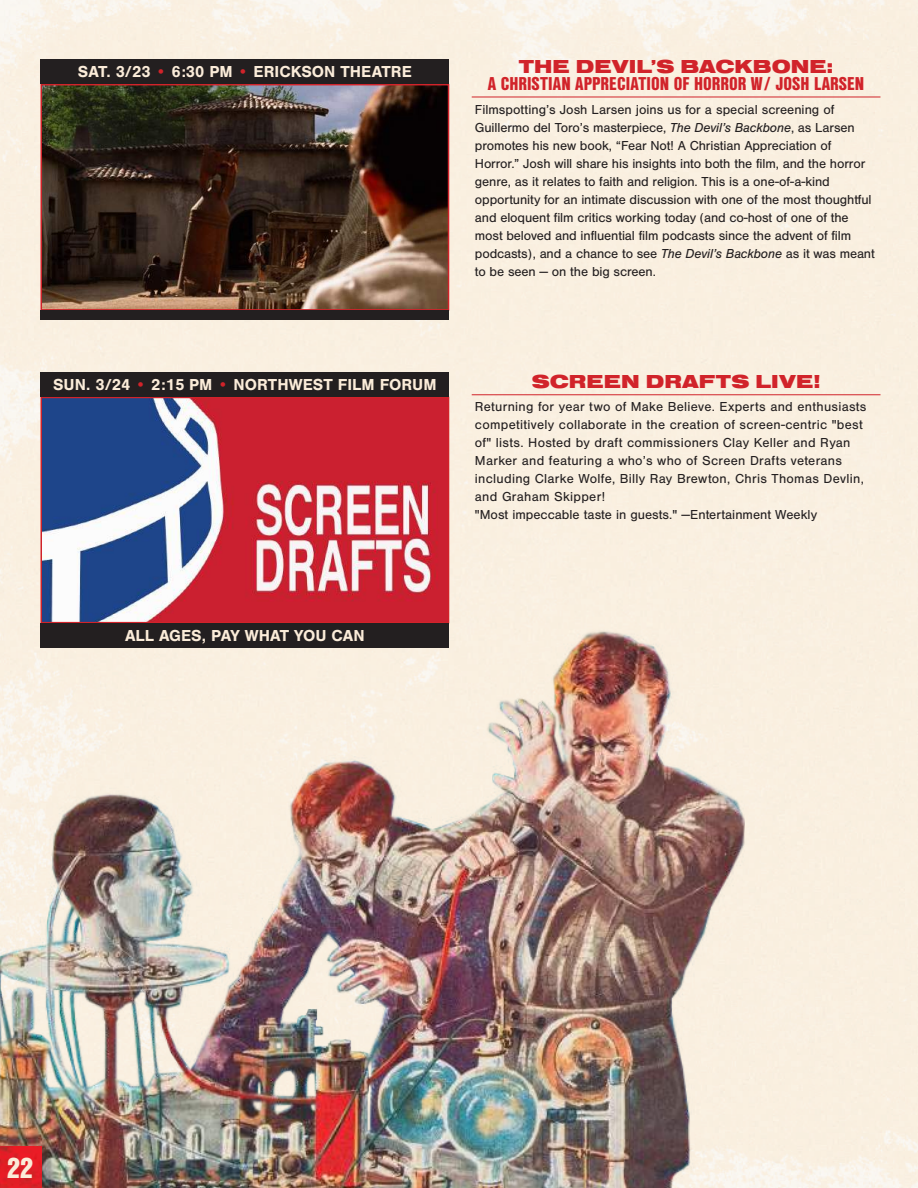
<style>
.page{position:relative;width:918px;height:1188px;background:#fff}
.page>*{position:absolute;margin:0;border:0;box-sizing:border-box;transform-origin:0 0}
.t1{font:900 28.05px "Nimbus San Con L";color:#fbecd9}
.t2{font:900 19.5px "Nimbus San Ext";color:#d1232a}
.t3{font:900 18px "Nimbus San Con L";color:#d1232a}
.t4{font:700 16.5px "Nimbus San";color:#fbecd9}
.t5{font:13.5px/18px "Nimbus San";color:#231f20}
.t6{font:13.5px/18px "Nimbus San";letter-spacing:.02em;color:#231f20}
.s1{color:#d1232a}
.s2{font-style:italic}
</style>
<div class="page">
<img style="left:0;top:594px;width:745px;height:594px">
<hr style="left:917px;top:0;width:1px;height:589px;background:#231f20">
<img style="left:0;top:1146px;width:42px;height:42px">
<img style="left:43px;top:87px;width:403px;height:221px">
<div style="left:40px;top:84px;width:409px;height:227px;border:2px solid #d1232a"></div>
<div style="left:40px;top:59px;width:409px;height:25px;background:#231f20"></div>
<hr style="left:472px;top:97px;width:408px;height:1px;background:#d1232a">
<div style="left:40px;top:311px;width:409px;height:9px;background:#231f20"></div>
<img style="left:43px;top:400px;width:403px;height:220px">
<div style="left:40px;top:397px;width:409px;height:226px;border:2px solid #d1232a"></div>
<div style="left:40px;top:372px;width:409px;height:25px;background:#231f20"></div>
<hr style="left:472px;top:394px;width:408px;height:1px;background:#d1232a">
<div style="left:40px;top:623px;width:409px;height:25px;background:#231f20"></div>
<p class="t4" style="left:78px;top:62px;width:335px">SAT. 3/23 <span class="s1">•</span> 6:30 PM <span class="s1">•</span> ERICKSON THEATRE</p>
<h2 class="t2" style="left:519px;top:56px;width:316px">THE DEVIL’S BACKBONE:</h2>
<h3 class="t3" style="left:488px;top:70px;width:378px">A CHRISTIAN APPRECIATION OF HORROR W/ JOSH LARSEN</h3>
<p class="t5" style="left:475px;top:100px;width:401px">Filmspotting’s Josh Larsen joins us for a special screening of Guillermo del Toro’s masterpiece, <span class="s2">The Devil’s Backbone</span>, as Larsen promotes his new book, “Fear Not! A Christian Appreciation of Horror.” Josh will share his insights into both the film, and the horror genre, as it relates to faith and religion. This is a one-of-a-kind opportunity for an intimate discussion with one of the most thoughtful and eloquent film critics working today (and co-host of one of the most beloved and influential film podcasts since the advent of film podcasts), and a chance to see <span class="s2">The Devil’s Backbone</span> as it was meant to be seen — on the big screen.</p>
<p class="t4" style="left:53px;top:375px;width:385px">SUN. 3/24 <span class="s1">•</span> 2:15 PM <span class="s1">•</span> NORTHWEST FILM FORUM</p>
<h2 class="t2" style="left:532px;top:371px;width:290px">SCREEN DRAFTS LIVE!</h2>
<p class="t4" style="left:125px;top:627px;width:241px">ALL AGES, PAY WHAT YOU CAN</p>
<p class="t6" style="left:475px;top:398px;width:393px">Returning for year two of Make Believe. Experts and enthusiasts competitively collaborate in the creation of screen-centric "best of" lists. Hosted by draft commissioners Clay Keller and Ryan Marker and featuring a who’s who of Screen Drafts veterans including Clarke Wolfe, Billy Ray Brewton, Chris Thomas Devlin, and Graham Skipper!<br>"Most impeccable taste in guests." —Entertainment Weekly</p>
<h1 class="t1" style="left:7px;top:1147px;width:28px">22</h1>
</div>
